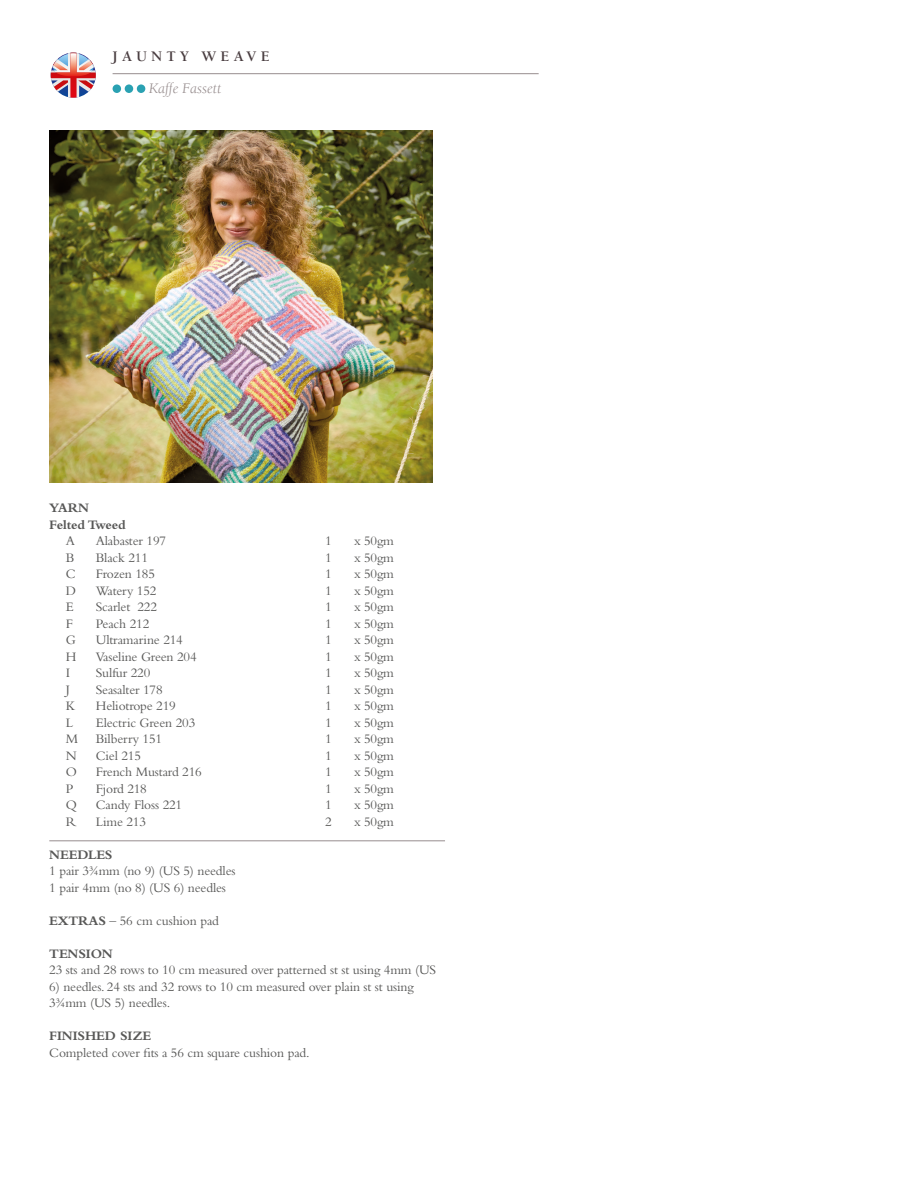
<style>
.page{position:relative;width:914px;height:1189px;background:#fff}
.page>*{position:absolute;margin:0;border:0;box-sizing:border-box;transform-origin:0 0}
.t1{font:italic 15px "Berkeley Std";color:#978d8e}
.t2{font:700 15px "Berkeley Std";letter-spacing:.28em;color:#483c3f}
.Paragraph_Style_1{font:13.5px/16.5px "Bembo Std";letter-spacing:-.01em;color:#575756}
.Paragraph_Style_1-2{font:700 13.5px "Bembo Std";letter-spacing:-.01em;color:#575756}
.s1{font-weight:700}
</style>
<div class="page">
<hr style="left:49px;top:840px;width:396px;height:1px;background:#978d8e">
<img style="left:49px;top:131px;width:383px;height:351px">
<hr style="left:112px;top:73px;width:426px;height:1px;background:#978d8e">
<div style="left:112px;top:84px;width:9px;height:9px;background:#2aa1b2;border-radius:50%"></div>
<div style="left:125px;top:84px;width:8px;height:9px;background:#2aa1b2;border-radius:50%"></div>
<div style="left:137px;top:84px;width:8px;height:9px;background:#2aa1b2;border-radius:50%"></div>
<svg style="left:51px;top:53px;width:45px;height:45px"></svg>
<p class="t2" style="left:112px;top:48px;width:158px">JAUNTY WEAVE</p>
<p class="t1" style="left:149px;top:80px;width:74px">Kaffe Fassett</p>
<p class="Paragraph_Style_1-2" style="left:49px;top:500px;width:41px">YARN</p>
<p class="Paragraph_Style_1-2" style="left:49px;top:516px;width:78px">Felted Tweed</p>
<p class="Paragraph_Style_1" style="left:66px;top:532px;width:11px">A</p>
<p class="Paragraph_Style_1" style="left:96px;top:532px;width:72px">Alabaster 197</p>
<p class="Paragraph_Style_1" style="left:325px;top:532px;width:8px">1</p>
<p class="Paragraph_Style_1" style="left:354px;top:532px;width:41px">x 50gm</p>
<p class="Paragraph_Style_1" style="left:66px;top:548px;width:10px">B</p>
<p class="Paragraph_Style_1" style="left:96px;top:548px;width:54px">Black 211</p>
<p class="Paragraph_Style_1" style="left:325px;top:548px;width:8px">1</p>
<p class="Paragraph_Style_1" style="left:354px;top:548px;width:41px">x 50gm</p>
<p class="Paragraph_Style_1" style="left:66px;top:565px;width:11px">C</p>
<p class="Paragraph_Style_1" style="left:96px;top:565px;width:61px">Frozen 185</p>
<p class="Paragraph_Style_1" style="left:325px;top:565px;width:8px">1</p>
<p class="Paragraph_Style_1" style="left:354px;top:565px;width:41px">x 50gm</p>
<p class="Paragraph_Style_1" style="left:66px;top:581px;width:12px">D</p>
<p class="Paragraph_Style_1" style="left:96px;top:581px;width:62px">Watery 152</p>
<p class="Paragraph_Style_1" style="left:325px;top:581px;width:8px">1</p>
<p class="Paragraph_Style_1" style="left:354px;top:581px;width:41px">x 50gm</p>
<p class="Paragraph_Style_1" style="left:66px;top:598px;width:10px">E</p>
<p class="Paragraph_Style_1" style="left:96px;top:598px;width:63px">Scarlet 222</p>
<p class="Paragraph_Style_1" style="left:325px;top:598px;width:8px">1</p>
<p class="Paragraph_Style_1" style="left:354px;top:598px;width:41px">x 50gm</p>
<p class="Paragraph_Style_1" style="left:66px;top:614px;width:9px">F</p>
<p class="Paragraph_Style_1" style="left:96px;top:614px;width:55px">Peach 212</p>
<p class="Paragraph_Style_1" style="left:325px;top:614px;width:8px">1</p>
<p class="Paragraph_Style_1" style="left:354px;top:614px;width:41px">x 50gm</p>
<p class="Paragraph_Style_1" style="left:66px;top:631px;width:11px">G</p>
<p class="Paragraph_Style_1" style="left:96px;top:631px;width:89px">Ultramarine 214</p>
<p class="Paragraph_Style_1" style="left:325px;top:631px;width:8px">1</p>
<p class="Paragraph_Style_1" style="left:354px;top:631px;width:41px">x 50gm</p>
<p class="Paragraph_Style_1" style="left:66px;top:647px;width:12px">H</p>
<p class="Paragraph_Style_1" style="left:96px;top:647px;width:102px">Vaseline Green 204</p>
<p class="Paragraph_Style_1" style="left:325px;top:647px;width:8px">1</p>
<p class="Paragraph_Style_1" style="left:354px;top:647px;width:41px">x 50gm</p>
<p class="Paragraph_Style_1" style="left:66px;top:664px;width:6px">I</p>
<p class="Paragraph_Style_1" style="left:96px;top:664px;width:56px">Sulfur 220</p>
<p class="Paragraph_Style_1" style="left:325px;top:664px;width:8px">1</p>
<p class="Paragraph_Style_1" style="left:354px;top:664px;width:41px">x 50gm</p>
<p class="Paragraph_Style_1" style="left:66px;top:680px;width:6px">J</p>
<p class="Paragraph_Style_1" style="left:96px;top:680px;width:68px">Seasalter 178</p>
<p class="Paragraph_Style_1" style="left:325px;top:680px;width:8px">1</p>
<p class="Paragraph_Style_1" style="left:354px;top:680px;width:41px">x 50gm</p>
<p class="Paragraph_Style_1" style="left:66px;top:697px;width:11px">K</p>
<p class="Paragraph_Style_1" style="left:96px;top:697px;width:81px">Heliotrope 219</p>
<p class="Paragraph_Style_1" style="left:325px;top:697px;width:8px">1</p>
<p class="Paragraph_Style_1" style="left:354px;top:697px;width:41px">x 50gm</p>
<p class="Paragraph_Style_1" style="left:66px;top:713px;width:9px">L</p>
<p class="Paragraph_Style_1" style="left:96px;top:713px;width:101px">Electric Green 203</p>
<p class="Paragraph_Style_1" style="left:325px;top:713px;width:8px">1</p>
<p class="Paragraph_Style_1" style="left:354px;top:713px;width:41px">x 50gm</p>
<p class="Paragraph_Style_1" style="left:66px;top:730px;width:14px">M</p>
<p class="Paragraph_Style_1" style="left:96px;top:730px;width:68px">Bilberry 151</p>
<p class="Paragraph_Style_1" style="left:325px;top:730px;width:8px">1</p>
<p class="Paragraph_Style_1" style="left:354px;top:730px;width:41px">x 50gm</p>
<p class="Paragraph_Style_1" style="left:66px;top:746px;width:12px">N</p>
<p class="Paragraph_Style_1" style="left:96px;top:746px;width:47px">Ciel 215</p>
<p class="Paragraph_Style_1" style="left:325px;top:746px;width:8px">1</p>
<p class="Paragraph_Style_1" style="left:354px;top:746px;width:41px">x 50gm</p>
<p class="Paragraph_Style_1" style="left:66px;top:763px;width:13px">O</p>
<p class="Paragraph_Style_1" style="left:96px;top:763px;width:107px">French Mustard 216</p>
<p class="Paragraph_Style_1" style="left:325px;top:763px;width:8px">1</p>
<p class="Paragraph_Style_1" style="left:354px;top:763px;width:41px">x 50gm</p>
<p class="Paragraph_Style_1" style="left:66px;top:779px;width:9px">P</p>
<p class="Paragraph_Style_1" style="left:96px;top:779px;width:53px">Fjord 218</p>
<p class="Paragraph_Style_1" style="left:325px;top:779px;width:8px">1</p>
<p class="Paragraph_Style_1" style="left:354px;top:779px;width:41px">x 50gm</p>
<p class="Paragraph_Style_1" style="left:66px;top:796px;width:13px">Q</p>
<p class="Paragraph_Style_1" style="left:96px;top:796px;width:88px">Candy Floss 221</p>
<p class="Paragraph_Style_1" style="left:325px;top:796px;width:8px">1</p>
<p class="Paragraph_Style_1" style="left:354px;top:796px;width:41px">x 50gm</p>
<p class="Paragraph_Style_1" style="left:66px;top:812px;width:12px">R</p>
<p class="Paragraph_Style_1" style="left:96px;top:812px;width:52px">Lime 213</p>
<p class="Paragraph_Style_1" style="left:325px;top:812px;width:8px">2</p>
<p class="Paragraph_Style_1" style="left:354px;top:812px;width:41px">x 50gm</p>
<p class="Paragraph_Style_1-2" style="left:49px;top:846px;width:65px">NEEDLES</p>
<p class="Paragraph_Style_1" style="left:49px;top:862px;width:188px">1 pair 3¾mm (no 9) (US 5) needles</p>
<p class="Paragraph_Style_1" style="left:49px;top:878px;width:178px">1 pair 4mm (no 8) (US 6) needles</p>
<p class="Paragraph_Style_1" style="left:49px;top:911px;width:171px"><span class="s1">EXTRAS</span> – 56 cm cushion pad</p>
<p class="Paragraph_Style_1-2" style="left:49px;top:945px;width:65px">TENSION</p>
<p class="Paragraph_Style_1" style="left:49px;top:961px;width:388px">23 sts and 28 rows to 10 cm measured over patterned st st using 4mm (US</p>
<p class="Paragraph_Style_1" style="left:49px;top:977px;width:366px">6) needles. 24 sts and 32 rows to 10 cm measured over plain st st using<br>3¾mm (US 5) needles.</p>
<p class="Paragraph_Style_1-2" style="left:49px;top:1028px;width:103px">FINISHED SIZE</p>
<p class="Paragraph_Style_1" style="left:49px;top:1043px;width:262px">Completed cover fits a 56 cm square cushion pad.</p>
</div>
